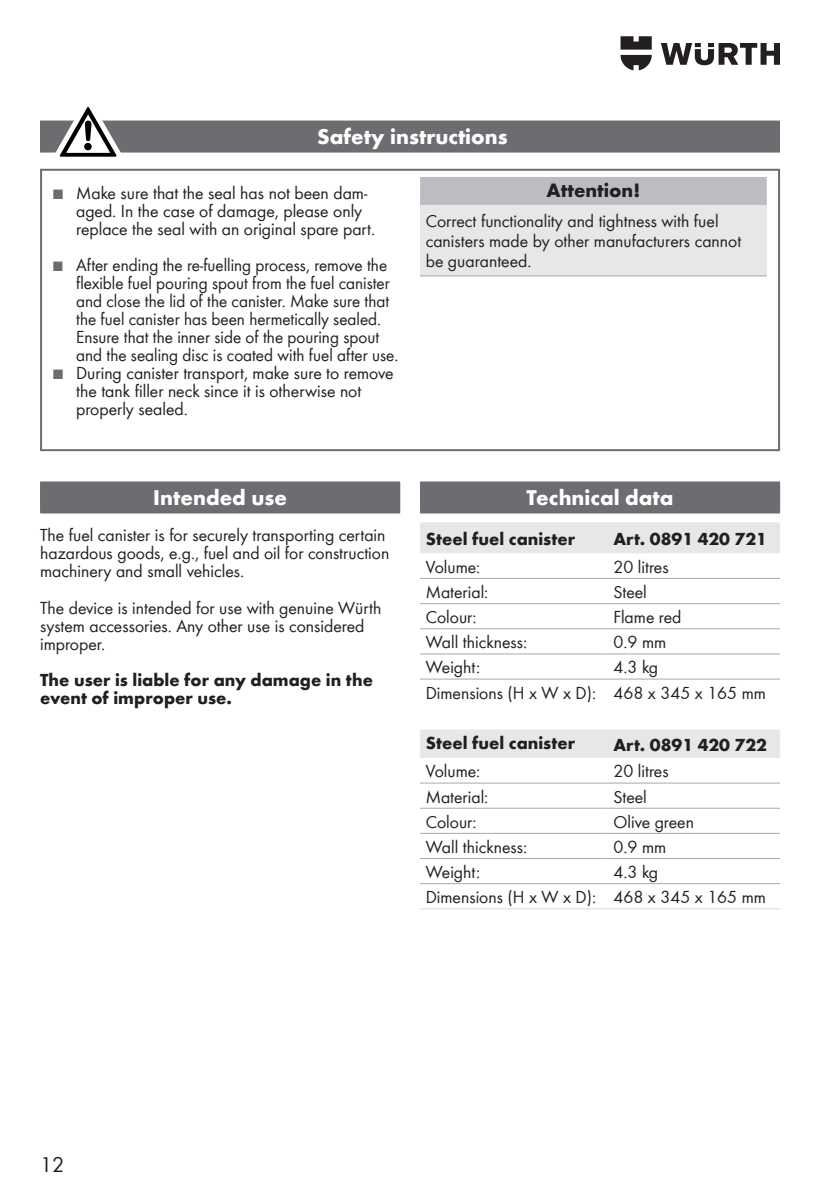
<style>
.page{position:relative;width:840px;height:1191px;background:#fff}
.page>*{position:absolute;margin:0;border:0;box-sizing:border-box;transform-origin:0 0}
.Headline_1{font:700 22px "Wuerth";color:#fff}
.Headline_ohne_IHV{font:700 22px "Wuerth";color:#fff}
.t1{font:22px "Wuerth";color:#231f20}
.SI-ACHTUNG{font:700 20px "Wuerth Global";color:#231f20}
.Fliesstext{font:18px/18px "Wuerth";color:#231f20}
.Tabelle{font:18px "Wuerth";color:#231f20}
.SI-Quelle{font:18px/20px "Wuerth Global";color:#231f20}
.Tabelle_links_fett{font:700 18px "Wuerth";color:#231f20}
.Fliesstext-2{font:700 18px/18px "Wuerth";color:#231f20}
.s1{font-size:14px;color:#6c6d70}
</style>
<div class="page">
<svg style="left:661px;top:43px;width:118px;height:22px"></svg>
<svg style="left:620px;top:36px;width:31px;height:34px"></svg>
<div style="left:40px;top:481px;width:360px;height:32px;background:#6c6d70"></div>
<div style="left:420px;top:481px;width:359px;height:32px;background:#6c6d70"></div>
<svg style="left:420px;top:522px;width:359px;height:236px"></svg>
<hr style="left:420px;top:603px;width:187px;height:1px;background:#a8a9ad">
<hr style="left:607px;top:603px;width:172px;height:1px;background:#a8a9ad">
<hr style="left:420px;top:628px;width:187px;height:1px;background:#a8a9ad">
<hr style="left:607px;top:628px;width:172px;height:1px;background:#a8a9ad">
<hr style="left:420px;top:653px;width:187px;height:1px;background:#a8a9ad">
<hr style="left:607px;top:653px;width:172px;height:1px;background:#a8a9ad">
<hr style="left:420px;top:678px;width:187px;height:1px;background:#a8a9ad">
<hr style="left:607px;top:678px;width:172px;height:1px;background:#a8a9ad">
<hr style="left:420px;top:782px;width:187px;height:1px;background:#a8a9ad">
<hr style="left:607px;top:782px;width:172px;height:1px;background:#a8a9ad">
<hr style="left:420px;top:808px;width:187px;height:1px;background:#a8a9ad">
<hr style="left:607px;top:808px;width:172px;height:1px;background:#a8a9ad">
<hr style="left:420px;top:833px;width:187px;height:1px;background:#a8a9ad">
<hr style="left:607px;top:833px;width:172px;height:1px;background:#a8a9ad">
<hr style="left:420px;top:858px;width:187px;height:1px;background:#a8a9ad">
<hr style="left:607px;top:858px;width:172px;height:1px;background:#a8a9ad">
<hr style="left:420px;top:883px;width:187px;height:1px;background:#a8a9ad">
<hr style="left:607px;top:883px;width:172px;height:1px;background:#a8a9ad">
<hr style="left:420px;top:908px;width:187px;height:1px;background:#d9dadc">
<hr style="left:607px;top:908px;width:172px;height:1px;background:#d9dadc">
<hr style="left:420px;top:578px;width:187px;height:1px;background:#a8a9ad">
<hr style="left:607px;top:578px;width:172px;height:1px;background:#a8a9ad">
<div style="left:40px;top:121px;width:739px;height:32px;background:#6c6d70"></div>
<svg style="left:51px;top:107px;width:74px;height:50px"></svg>
<div style="left:420px;top:197px;width:346px;height:79px;background:#e6e7e9"></div>
<hr style="left:420px;top:275px;width:346px;height:1px;background:#bcbdc0">
<div style="left:420px;top:177px;width:346px;height:28px;background:#bcbdc0"></div>
<div style="left:40px;top:169px;width:739px;height:282px;border:2px solid #6c6d70"></div>
<p class="Headline_ohne_IHV" style="left:317px;top:121px;width:192px">Safety instructions</p>
<p class="Fliesstext" style="left:76px;top:183px;width:300px;text-indent:-23px"><span class="s1">■</span> Make sure that the seal has not been dam&shy;aged. In the case of damage, please only replace the seal with an original spare part.</p>
<p class="Fliesstext" style="left:76px;top:255px;width:323px;text-indent:-23px"><span class="s1">■</span> After ending the re-fuelling process, remove the flexible fuel pouring spout from the fuel canister and close the lid of the canister. Make sure that the fuel canister has been hermetically sealed.<br>Ensure that the inner side of the pouring spout and the sealing disc is coated with fuel after use.</p>
<p class="Fliesstext" style="left:76px;top:363px;width:319px;text-indent:-23px"><span class="s1">■</span> During canister transport, make sure to remove the tank filler neck since it is otherwise not properly sealed.</p>
<p class="SI-ACHTUNG" style="left:546px;top:178px;width:95px">Attention!</p>
<p class="SI-Quelle" style="left:425px;top:211px;width:317px">Correct functionality and tightness with fuel canisters made by other manufacturers cannot be guaranteed.</p>
<p class="Headline_1" style="left:153px;top:482px;width:135px">Intended use</p>
<p class="Fliesstext" style="left:40px;top:525px;width:350px">The fuel canister is for securely transporting certain hazardous goods, e.g., fuel and oil for construction machinery and small vehicles.</p>
<p class="Fliesstext" style="left:40px;top:597px;width:342px">The device is intended for use with genuine Würth system accessories. Any other use is considered improper.</p>
<p class="Fliesstext-2" style="left:40px;top:669px;width:334px">The user is liable for any damage in the event of improper use.</p>
<p class="Headline_1" style="left:526px;top:482px;width:148px">Technical data</p>
<p class="Tabelle_links_fett" style="left:425px;top:525px;width:151px">Steel fuel canister</p>
<p class="Tabelle_links_fett" style="left:613px;top:525px;width:155px">Art. 0891 420 721</p>
<p class="Tabelle" style="left:425px;top:554px;width:56px">Volume:</p>
<p class="Tabelle" style="left:613px;top:554px;width:57px">20 litres</p>
<p class="Tabelle" style="left:425px;top:579px;width:64px">Material:</p>
<p class="Tabelle" style="left:613px;top:579px;width:35px">Steel</p>
<p class="Tabelle" style="left:425px;top:605px;width:52px">Colour:</p>
<p class="Tabelle" style="left:613px;top:605px;width:69px">Flame red</p>
<p class="Tabelle" style="left:425px;top:630px;width:103px">Wall thickness:</p>
<p class="Tabelle" style="left:613px;top:630px;width:54px">0.9 mm</p>
<p class="Tabelle" style="left:425px;top:655px;width:56px">Weight:</p>
<p class="Tabelle" style="left:613px;top:655px;width:46px">4.3 kg</p>
<p class="Tabelle" style="left:425px;top:680px;width:172px">Dimensions (H x W x D):</p>
<p class="Tabelle" style="left:613px;top:680px;width:154px">468 x 345 x 165 mm</p>
<p class="Tabelle_links_fett" style="left:425px;top:730px;width:151px">Steel fuel canister</p>
<p class="Tabelle_links_fett" style="left:613px;top:731px;width:155px">Art. 0891 420 722</p>
<p class="Tabelle" style="left:425px;top:759px;width:56px">Volume:</p>
<p class="Tabelle" style="left:613px;top:759px;width:57px">20 litres</p>
<p class="Tabelle" style="left:425px;top:784px;width:64px">Material:</p>
<p class="Tabelle" style="left:613px;top:784px;width:35px">Steel</p>
<p class="Tabelle" style="left:425px;top:809px;width:52px">Colour:</p>
<p class="Tabelle" style="left:613px;top:809px;width:82px">Olive green</p>
<p class="Tabelle" style="left:425px;top:834px;width:103px">Wall thickness:</p>
<p class="Tabelle" style="left:613px;top:834px;width:54px">0.9 mm</p>
<p class="Tabelle" style="left:425px;top:859px;width:56px">Weight:</p>
<p class="Tabelle" style="left:613px;top:859px;width:46px">4.3 kg</p>
<p class="Tabelle" style="left:425px;top:885px;width:172px">Dimensions (H x W x D):</p>
<p class="Tabelle" style="left:613px;top:885px;width:154px">468 x 345 x 165 mm</p>
<p class="t1" style="left:40px;top:1149px;width:26px">12</p>
</div>
